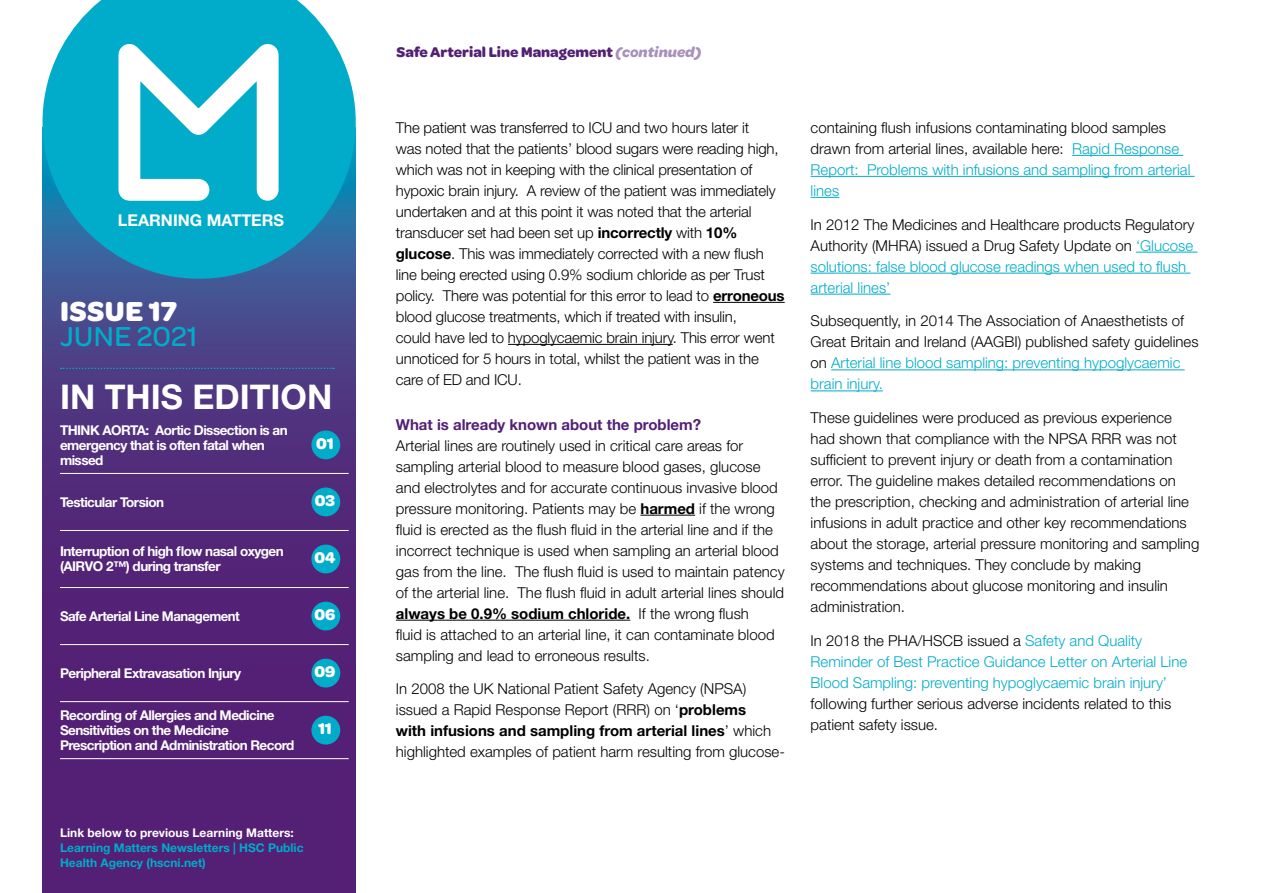
<style>
.page{position:relative;width:1263px;height:893px;background:#fff}
.page>*{position:absolute;margin:0;border:0;box-sizing:border-box;transform-origin:0 0}
.t1{font:700 34.05px "Helvetica Neue LT Std";color:#fff}
.t2{font:500 29.25px "Omnes";letter-spacing:.01em;color:#00acc9}
.t3{font:700 29.25px "Omnes";letter-spacing:.02em;color:#fff}
.P_text_for_right_han{font:700 16.5px "Omnes";color:#fff}
.t4{font:700 16.2px "Helvetica Neue LT Std";color:#fff}
.P_Body_text{font:300 15px/21px "Helvetica Neue LT Std";color:#000}
.P_Body_text-2{font:300 15px/21px "Helvetica Neue LT Std";color:#00acc9}
.H2_Article_heading{font:700 15px "Omnes";color:#532075}
.H2_Subhead{font:700 15px "Helvetica Neue";color:#532075}
.t5{font:700 13.5px/15px "Helvetica Neue LT Std";letter-spacing:-.04em;color:#fff}
.t6{font:700 12px/15px "Helvetica Neue LT Std";color:#00acc9}
.t7{font:700 12px "Helvetica Neue LT Std";color:#fff}
.s1{font-style:italic;color:#a790bd}
.s2{font-weight:700}
.s3{color:#00acc9}
.s4{color:#000}
</style>
<div class="page">
<svg style="left:43px;top:279px;width:313px;height:614px;background:#502b7b"></svg>
<svg style="left:43px;top:0;width:313px;height:279px;background:#21a5c5"></svg>
<svg style="left:108px;top:2px;width:181px;height:210px"></svg>
<svg style="left:61px;top:368px;width:273px;height:1px"></svg>
<hr style="left:60px;top:473px;width:243px;height:1px;background:#fff">
<hr style="left:303px;top:473px;width:46px;height:1px;background:#fff">
<hr style="left:60px;top:530px;width:243px;height:1px;background:#fff">
<hr style="left:303px;top:530px;width:46px;height:1px;background:#fff">
<hr style="left:60px;top:587px;width:243px;height:1px;background:#fff">
<hr style="left:303px;top:587px;width:46px;height:1px;background:#fff">
<hr style="left:60px;top:644px;width:243px;height:1px;background:#fff">
<hr style="left:303px;top:644px;width:46px;height:1px;background:#fff">
<hr style="left:60px;top:701px;width:243px;height:1px;background:#fff">
<hr style="left:303px;top:701px;width:46px;height:1px;background:#fff">
<hr style="left:60px;top:758px;width:243px;height:1px;background:#fff">
<hr style="left:303px;top:758px;width:46px;height:1px;background:#fff">
<div style="left:311px;top:430px;width:29px;height:29px;background:#00acc9;border-radius:50%"></div>
<div style="left:311px;top:487px;width:29px;height:29px;background:#00acc9;border-radius:50%"></div>
<div style="left:311px;top:545px;width:29px;height:28px;background:#00acc9;border-radius:50%"></div>
<div style="left:311px;top:602px;width:29px;height:28px;background:#00acc9;border-radius:50%"></div>
<div style="left:311px;top:659px;width:29px;height:28px;background:#00acc9;border-radius:50%"></div>
<div style="left:311px;top:716px;width:29px;height:29px;background:#00acc9;border-radius:50%"></div>
<hr style="left:713px;top:302px;width:72px;height:1px;background:#000">
<hr style="left:508px;top:344px;width:165px;height:1px;background:#000">
<hr style="left:640px;top:515px;width:55px;height:1px;background:#000">
<hr style="left:396px;top:620px;width:234px;height:1px;background:#000">
<hr style="left:1072px;top:155px;width:111px;height:1px;background:#00acc9">
<hr style="left:811px;top:176px;width:383px;height:1px;background:#00acc9">
<svg style="left:811px;top:197px;width:28px;height:1px"></svg>
<hr style="left:1136px;top:252px;width:61px;height:1px;background:#00acc9">
<hr style="left:811px;top:273px;width:379px;height:1px;background:#00acc9">
<hr style="left:811px;top:294px;width:79px;height:1px;background:#00acc9">
<hr style="left:831px;top:369px;width:354px;height:1px;background:#00acc9">
<hr style="left:811px;top:390px;width:72px;height:1px;background:#00acc9">
<p class="t4" style="left:118px;top:210px;width:168px">LEARNING MATTERS</p>
<h2 class="t3" style="left:60px;top:290px;width:119px">ISSUE 17</h2>
<h2 class="t2" style="left:60px;top:316px;width:139px">JUNE 2021</h2>
<h1 class="t1" style="left:60px;top:376px;width:274px">IN THIS EDITION</h1>
<p class="t5" style="left:60px;top:422px;width:229px">THINK AORTA: Aortic Dissection is an emergency that is often fatal when missed</p>
<p class="P_text_for_right_han" style="left:316px;top:432px;width:19px">01</p>
<p class="t5" style="left:60px;top:494px;width:106px">Testicular Torsion</p>
<p class="P_text_for_right_han" style="left:315px;top:489px;width:22px">03</p>
<p class="t5" style="left:60px;top:544px;width:225px">Interruption of high flow nasal oxygen (AIRVO 2™) during transfer</p>
<p class="P_text_for_right_han" style="left:314px;top:546px;width:23px">04</p>
<p class="t5" style="left:60px;top:608px;width:181px">Safe Arterial Line Management</p>
<p class="P_text_for_right_han" style="left:314px;top:603px;width:22px">06</p>
<p class="t5" style="left:60px;top:665px;width:183px">Peripheral Extravasation Injury</p>
<p class="P_text_for_right_han" style="left:314px;top:660px;width:22px">09</p>
<p class="t5" style="left:60px;top:707px;width:236px">Recording of Allergies and Medicine<br>Sensitivities on the Medicine<br>Prescription and Administration Record</p>
<p class="P_text_for_right_han" style="left:318px;top:717px;width:15px">11</p>
<p class="t7" style="left:60px;top:825px;width:235px">Link below to previous Learning Matters:</p>
<p class="t6" style="left:60px;top:840px;width:245px">Learning Matters Newsletters | HSC Public<br>Health Agency (hscni.net)</p>
<p class="H2_Article_heading" style="left:396px;top:41px;width:306px">Safe Arterial Line Management <span class="s1">(continued)</span></p>
<p class="P_Body_text" style="left:396px;top:117px;width:390px">The patient was transferred to ICU and two hours later it<br>was noted that the patients’ blood sugars were reading high, which was not in keeping with the clinical presentation of hypoxic brain injury. A review of the patient was immediately undertaken and at this point it was noted that the arterial transducer set had been set up <span class="s2">incorrectly</span> with <span class="s2">10% glucose</span>. This was immediately corrected with a new flush line being erected using 0.9% sodium chloride as per Trust policy. There was potential for this error to lead to <span class="s2">erroneous </span>blood glucose treatments, which if treated with insulin,<br>could have led to hypoglycaemic brain injury. This error went unnoticed for 5 hours in total, whilst the patient was in the care of ED and ICU.</p>
<p class="H2_Subhead" style="left:396px;top:412px;width:307px">What is already known about the problem?</p>
<p class="P_Body_text" style="left:396px;top:434px;width:390px">Arterial lines are routinely used in critical care areas for sampling arterial blood to measure blood gases, glucose and electrolytes and for accurate continuous invasive blood pressure monitoring. Patients may be <span class="s2">harmed</span> if the wrong fluid is erected as the flush fluid in the arterial line and if the incorrect technique is used when sampling an arterial blood gas from the line. The flush fluid is used to maintain patency of the arterial line. The flush fluid in adult arterial lines should <span class="s2">always be 0.9% sodium chloride.</span> If the wrong flush<br>fluid is attached to an arterial line, it can contaminate blood sampling and lead to erroneous results.</p>
<p class="P_Body_text" style="left:396px;top:678px;width:390px">In 2008 the UK National Patient Safety Agency (NPSA) issued a Rapid Response Report (RRR) on ‘<span class="s2">problems<br>with infusions and sampling from arterial lines</span>’ which highlighted examples of patient harm resulting from glucose-</p>
<p class="P_Body_text" style="left:811px;top:117px;width:381px">containing flush infusions contaminating blood samples drawn from arterial lines, available here: <span class="s3">Rapid Response Report: Problems with infusions and sampling from arterial lines</span></p>
<p class="P_Body_text" style="left:811px;top:213px;width:385px">In 2012 The Medicines and Healthcare products Regulatory Authority (MHRA) issued a Drug Safety Update on <span class="s3">‘Glucose solutions: false blood glucose readings when used to flush arterial lines’</span></p>
<p class="P_Body_text" style="left:811px;top:310px;width:389px">Subsequently, in 2014 The Association of Anaesthetists of Great Britain and Ireland (AAGBI) published safety guidelines on <span class="s3">Arterial line blood sampling: preventing hypoglycaemic brain injury.</span></p>
<p class="P_Body_text" style="left:811px;top:407px;width:390px">These guidelines were produced as previous experience had shown that compliance with the NPSA RRR was not sufficient to prevent injury or death from a contamination error. The guideline makes detailed recommendations on the prescription, checking and administration of arterial line infusions in adult practice and other key recommendations about the storage, arterial pressure monitoring and sampling systems and techniques. They conclude by making recommendations about glucose monitoring and insulin administration.</p>
<p class="P_Body_text-2" style="left:811px;top:630px;width:378px"><span class="s4">In 2018 the PHA/HSCB issued a</span> Safety and Quality Reminder of Best Practice Guidance Letter on Arterial Line Blood Sampling: preventing hypoglycaemic brain injury’ <span class="s4">following further serious adverse incidents related to this patient safety issue.</span></p>
</div>
